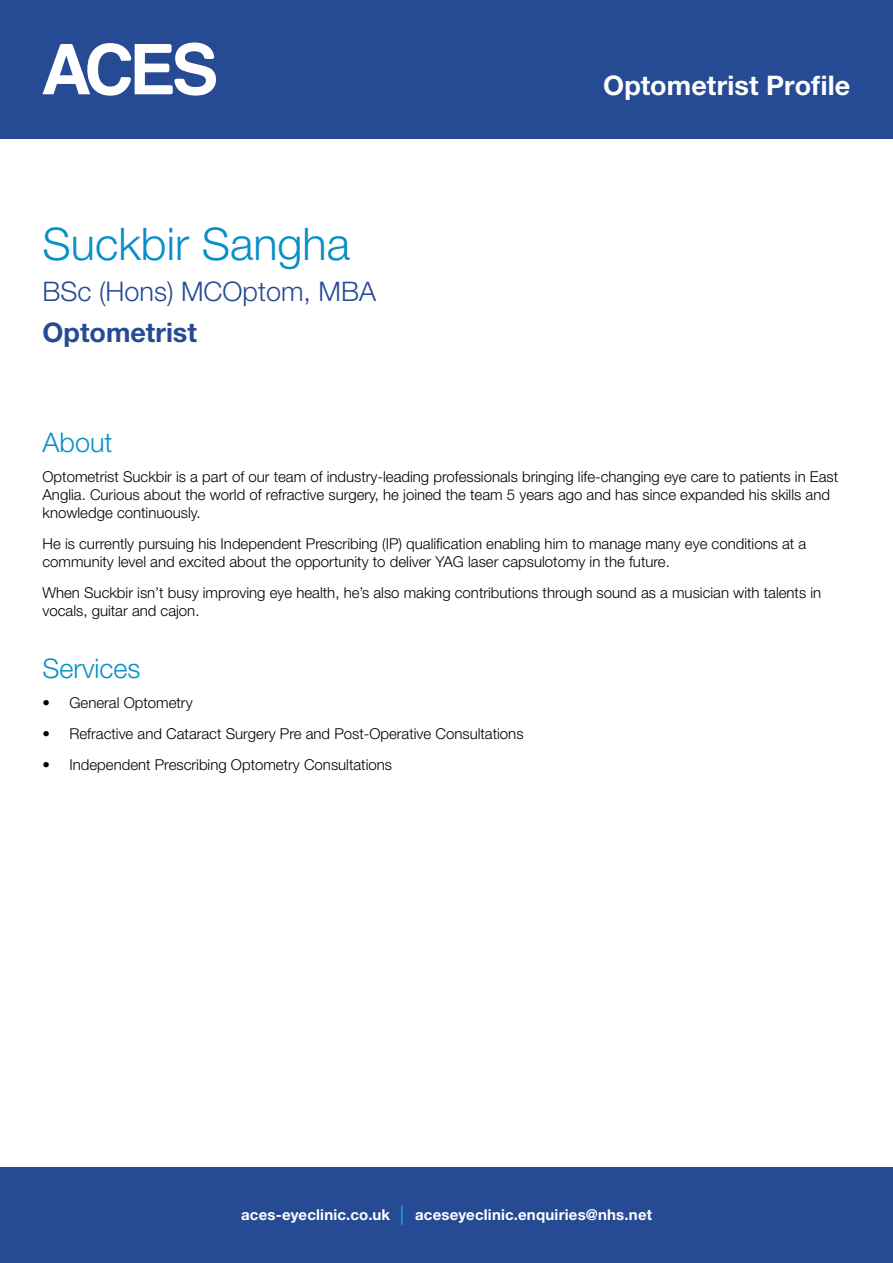
<style>
.page{position:relative;width:893px;height:1263px;background:#fff}
.page>*{position:absolute;margin:0;border:0;box-sizing:border-box;transform-origin:0 0}
.t1{font:300 45px "Helvetica Neue LT Pro";color:#088fc6}
.t2{font:300 27px "Helvetica Neue LT Pro";color:#264a94}
.t3{font:700 27px "Helvetica Neue LT Pro";letter-spacing:.005em;color:#fff}
.t4{font:300 27px "Helvetica Neue LT Pro";color:#088fc6}
.t5{font:700 27px "Helvetica Neue LT Pro";color:#264a94}
.t6{font:300 15px/18px "Helvetica Neue LT Pro";color:#000}
.t7{font:700 15px "Helvetica Neue LT Pro";letter-spacing:.015em;color:#fff}
</style>
<div class="page">
<div style="left:0;top:0;width:893px;height:138px;background:#264a94"></div>
<div style="left:0;top:1167px;width:893px;height:96px;background:#264a94"></div>
<svg style="left:401px;top:1206px;width:2px;height:19px"></svg>
<svg style="left:43px;top:43px;width:173px;height:53px"></svg>
<h1 class="t1" style="left:43px;top:217px;width:309px">Suckbir Sangha</h1>
<h2 class="t2" style="left:43px;top:275px;width:335px">BSc (Hons) MCOptom, MBA</h2>
<h2 class="t5" style="left:43px;top:316px;width:156px">Optometrist</h2>
<h2 class="t3" style="left:603px;top:68px;width:249px">Optometrist Profile</h2>
<h2 class="t4" style="left:43px;top:425px;width:72px">About</h2>
<p class="t6" style="left:43px;top:468px;width:797px">Optometrist Suckbir is a part of our team of industry-leading professionals bringing life-changing eye care to patients in East<br>Anglia. Curious about the world of refractive surgery, he joined the team 5 years ago and has since expanded his skills and knowledge continuously.</p>
<p class="t6" style="left:43px;top:534px;width:765px">He is currently pursuing his Independent Prescribing (IP) qualification enabling him to manage many eye conditions at a community level and excited about the opportunity to deliver YAG laser capsulotomy in the future.</p>
<p class="t6" style="left:43px;top:583px;width:780px">When Suckbir isn’t busy improving eye health, he’s also making contributions through sound as a musician with talents in vocals, guitar and cajon.</p>
<h2 class="t4" style="left:43px;top:652px;width:100px">Services</h2>
<p class="t6" style="left:43px;top:694px;width:152px">• General Optometry</p>
<p class="t6" style="left:43px;top:724px;width:483px">• Refractive and Cataract Surgery Pre and Post-Operative Consultations</p>
<p class="t6" style="left:43px;top:755px;width:351px">• Independent Prescribing Optometry Consultations</p>
<p class="t7" style="left:241px;top:1206px;width:151px">aces-eyeclinic.co.uk</p>
<p class="t7" style="left:415px;top:1206px;width:238px">aceseyeclinic.enquiries@nhs.net</p>
</div>
